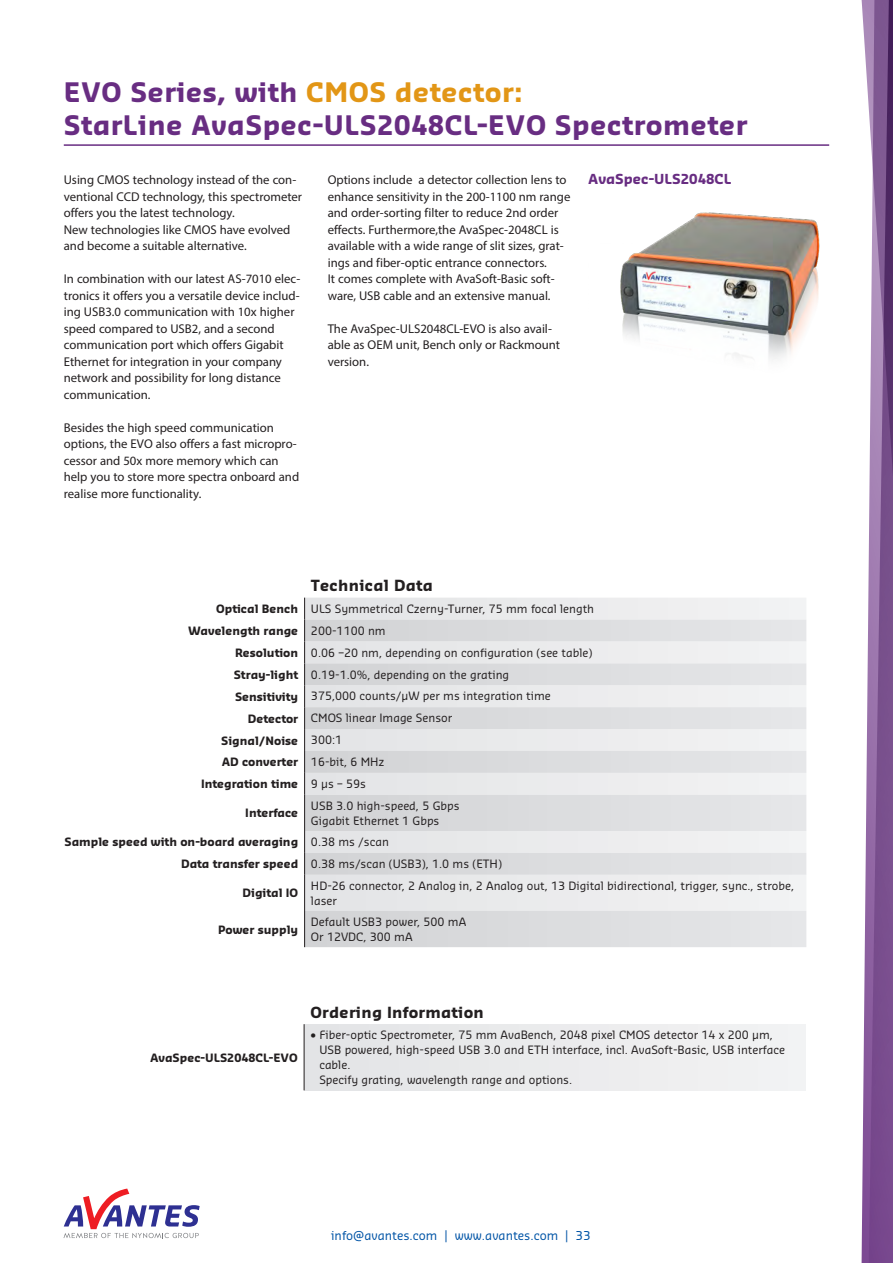
<style>
.page{position:relative;width:893px;height:1263px;background:#fff}
.page>*{position:absolute;margin:0;border:0;box-sizing:border-box;transform-origin:0 0}
.Product_kop{font:700 26.25px/33px "Sansa Std";letter-spacing:.02em;color:#682d82}
.Tabel_bovenkop{font:700 15px "Sansa Std";letter-spacing:.02em;color:#231f20}
.Tussenkopje{font:700 13.5px "Sansa Std";color:#682d82}
.Plat{font:12.75px/16.5px "Myriad Pro";color:#231f20}
.t1{font:12px "Sansa";color:#0154a6}
.Tabel_brood{font:11.25px/15px "Sansa";color:#231f20}
.Tabel_linker_kolom{font:700 11.25px "Sansa Std";color:#231f20}
.s1{color:#e29616}
</style>
<div class="page">
<svg style="left:861px;top:0;width:32px;height:1263px"></svg>
<svg style="left:64px;top:1188px;width:136px;height:50px"></svg>
<hr style="left:64px;top:144px;width:765px;height:2px;background:#682d82">
<div style="left:305px;top:598px;width:501px;height:21px;background:#ebebed"></div>
<svg style="left:305px;top:619px;width:501px;height:328px;background:#e2e3e4"></svg>
<svg style="left:304px;top:598px;width:1px;height:197px"></svg>
<hr style="left:304px;top:795px;width:1px;height:36px;background:#231f20">
<svg style="left:304px;top:831px;width:1px;height:44px"></svg>
<hr style="left:304px;top:875px;width:1px;height:36px;background:#231f20">
<hr style="left:304px;top:911px;width:1px;height:36px;background:#231f20">
<img style="left:620px;top:212px;width:200px;height:148px">
<div style="left:304px;top:1024px;width:502px;height:66px;background:#ebebed"></div>
<hr style="left:304px;top:1024px;width:1px;height:66px;background:#231f20">
<p class="Product_kop" style="left:64px;top:74px;width:685px">EVO Series, with <span class="s1">CMOS detector:<br></span>StarLine AvaSpec-ULS2048CL-EVO Spectrometer</p>
<p class="Plat" style="left:64px;top:171px;width:240px">Using CMOS technology instead of the con&shy;ventional CCD technology, this spectrometer offers you the latest technology.</p>
<p class="Plat" style="left:64px;top:221px;width:228px">New technologies like CMOS have evolved and become a suitable alternative.</p>
<p class="Plat" style="left:64px;top:270px;width:238px">In combination with our latest AS-7010 elec&shy;tronics it offers you a versatile device includ&shy;ing USB3.0 communication with 10x higher speed compared to USB2, and a second communication port which offers Gigabit Ethernet for integration in your company network and possibility for long distance communication.</p>
<p class="Plat" style="left:64px;top:419px;width:237px">Besides the high speed communication options, the EVO also offers a fast micropro&shy;cessor and 50x more memory which can help you to store more spectra onboard and realise more functionality.</p>
<p class="Plat" style="left:328px;top:171px;width:244px">Options include a detector collection lens to enhance sensitivity in the 200-1100 nm range and order-sorting filter to reduce 2nd order effects. Furthermore,the AvaSpec-2048CL is available with a wide range of slit sizes, grat&shy;ings and fiber-optic entrance connectors.</p>
<p class="Plat" style="left:328px;top:270px;width:229px">It comes complete with AvaSoft-Basic soft&shy;ware, USB cable and an extensive manual.</p>
<p class="Plat" style="left:328px;top:320px;width:234px">The AvaSpec-ULS2048CL-EVO is also avail&shy;able as OEM unit, Bench only or Rackmount version.</p>
<p class="Tussenkopje" style="left:588px;top:170px;width:145px">AvaSpec-ULS2048CL</p>
<p class="Tabel_bovenkop" style="left:311px;top:576px;width:123px">Technical Data</p>
<p class="Tabel_linker_kolom" style="left:216px;top:601px;width:84px">Optical Bench</p>
<p class="Tabel_brood" style="left:311px;top:601px;width:285px">ULS Symmetrical Czerny-Turner, 75 mm focal length</p>
<p class="Tabel_linker_kolom" style="left:188px;top:623px;width:111px">Wavelength range</p>
<p class="Tabel_brood" style="left:311px;top:623px;width:76px">200-1100 nm</p>
<p class="Tabel_linker_kolom" style="left:235px;top:645px;width:65px">Resolution</p>
<p class="Tabel_brood" style="left:311px;top:644px;width:283px">0.06 –20 nm, depending on configuration (see table)</p>
<p class="Tabel_linker_kolom" style="left:234px;top:667px;width:66px">Stray-light</p>
<p class="Tabel_brood" style="left:311px;top:666px;width:200px">0.19-1.0%, depending on the grating</p>
<p class="Tabel_linker_kolom" style="left:235px;top:689px;width:65px">Sensitivity</p>
<p class="Tabel_brood" style="left:311px;top:688px;width:241px">375,000 counts/µW per ms integration time</p>
<p class="Tabel_linker_kolom" style="left:248px;top:711px;width:52px">Detector</p>
<p class="Tabel_brood" style="left:311px;top:710px;width:143px">CMOS linear Image Sensor</p>
<p class="Tabel_linker_kolom" style="left:221px;top:733px;width:79px">Signal/Noise</p>
<p class="Tabel_brood" style="left:311px;top:732px;width:33px">300:1</p>
<p class="Tabel_linker_kolom" style="left:222px;top:755px;width:78px">AD converter</p>
<p class="Tabel_brood" style="left:311px;top:754px;width:75px">16-bit, 6 MHz</p>
<p class="Tabel_linker_kolom" style="left:201px;top:777px;width:99px">Integration time</p>
<p class="Tabel_brood" style="left:311px;top:776px;width:57px">9 µs – 59s</p>
<p class="Tabel_linker_kolom" style="left:245px;top:806px;width:54px">Interface</p>
<p class="Tabel_brood" style="left:311px;top:797px;width:150px">USB 3.0 high-speed, 5 Gbps</p>
<p class="Tabel_brood" style="left:311px;top:812px;width:130px">Gigabit Ethernet 1 Gbps</p>
<p class="Tabel_linker_kolom" style="left:65px;top:835px;width:235px">Sample speed with on-board averaging</p>
<p class="Tabel_brood" style="left:311px;top:834px;width:79px">0.38 ms /scan</p>
<p class="Tabel_linker_kolom" style="left:181px;top:857px;width:119px">Data transfer speed</p>
<p class="Tabel_brood" style="left:311px;top:856px;width:192px">0.38 ms/scan (USB3), 1.0 ms (ETH)</p>
<p class="Tabel_linker_kolom" style="left:243px;top:886px;width:57px">Digital IO</p>
<p class="Tabel_brood" style="left:311px;top:877px;width:485px">HD-26 connector, 2 Analog in, 2 Analog out, 13 Digital bidirectional, trigger, sync., strobe, laser</p>
<p class="Tabel_linker_kolom" style="left:218px;top:922px;width:82px">Power supply</p>
<p class="Tabel_brood" style="left:311px;top:914px;width:157px">Default USB3 power, 500 mA</p>
<p class="Tabel_brood" style="left:311px;top:929px;width:103px">Or 12VDC, 300 mA</p>
<p class="Tabel_linker_kolom" style="left:150px;top:1050px;width:149px">AvaSpec-ULS2048CL-EVO</p>
<p class="Tabel_bovenkop" style="left:310px;top:1002px;width:175px">Ordering Information</p>
<p class="Tabel_brood" style="left:319px;top:1027px;width:467px;text-indent:-9px">• Fiber-optic Spectrometer, 75 mm AvaBench, 2048 pixel CMOS detector 14 x 200 µm, USB powered, high-speed USB 3.0 and ETH interface, incl. AvaSoft-Basic, USB interface cable.<br>Specify grating, wavelength range and options.</p>
<p class="t1" style="left:331px;top:1227px;width:261px">info@avantes.com | www.avantes.com | 33</p>
</div>
